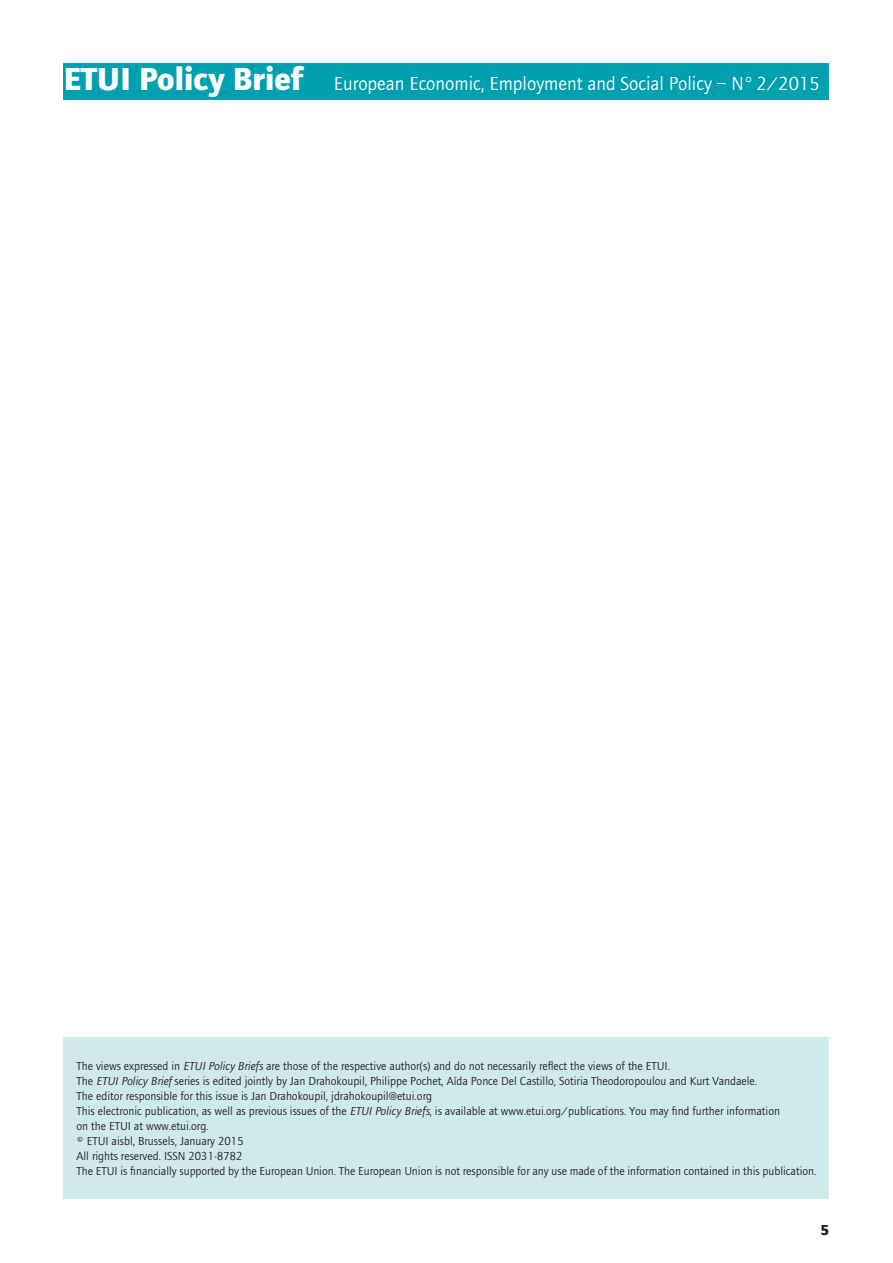
<style>
.page{position:relative;width:893px;height:1263px;background:#fff}
.page>*{position:absolute;margin:0;border:0;box-sizing:border-box;transform-origin:0 0}
.t1{font:19.5px "Foundry Journal";color:#fff}
.t2{font:700 15px "Foundry Journal";color:#231f20}
.t3{font:12px/15px "Foundry Journal";color:#231f20}
.s1{font-weight:700;font-size:33px}
.s2{font-style:italic}
</style>
<div class="page">
<div style="left:64px;top:64px;width:765px;height:36px;background:#00a0b0"></div>
<div style="left:64px;top:1037px;width:765px;height:162px;background:#ceeaeb"></div>
<h1 class="t1" style="left:64px;top:73px;width:758px"><span class="s1">ETUI Policy Brief</span> European Economic, Employment and Social Policy – N° 2/2015</h1>
<p class="t3" style="left:77px;top:1059px;width:741px">The views expressed in <span class="s2">ETUI Policy Briefs</span> are those of the respective author(s) and do not necessarily reflect the views of the ETUI.<br>The <span class="s2">ETUI Policy Brief</span> series is edited jointly by Jan Drahokoupil, Philippe Pochet, Aída Ponce Del Castillo, Sotiria Theodoropoulou and Kurt Vandaele.<br>The editor responsible for this issue is Jan Drahokoupil, jdrahokoupil@etui.org<br>This electronic publication, as well as previous issues of the <span class="s2">ETUI Policy Briefs</span>, is available at www.etui.org/publications. You may find further information<br>on the ETUI at www.etui.org.<br>© ETUI aisbl, Brussels, January 2015<br>All rights reserved. ISSN 2031-8782<br>The ETUI is financially supported by the European Union. The European Union is not responsible for any use made of the information contained in this publication.</p>
<p class="t2" style="left:820px;top:1221px;width:10px">5</p>
</div>
